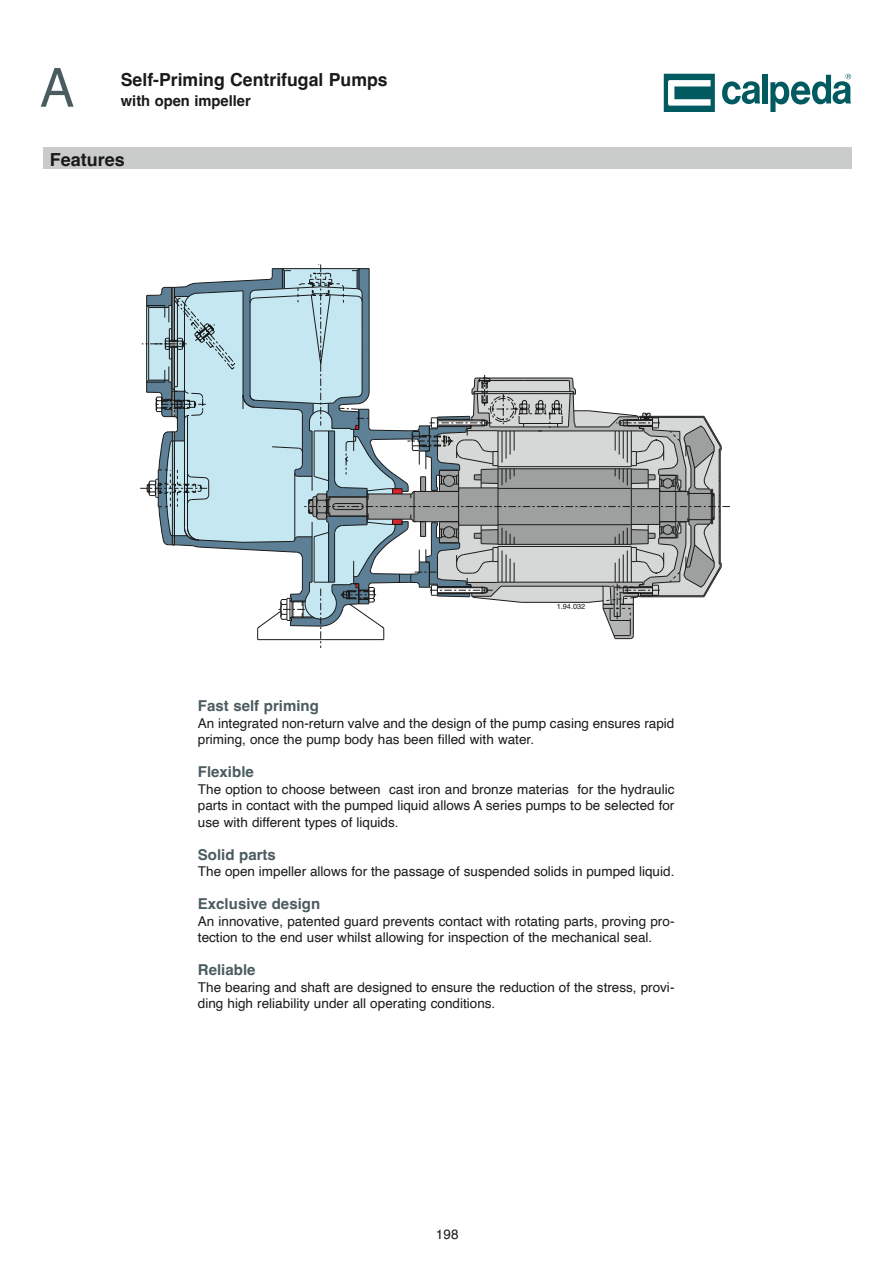
<style>
.page{position:relative;width:895px;height:1262px;background:#fff}
.page>*{position:absolute;margin:0;border:0;box-sizing:border-box;transform-origin:0 0}
.t1{font:54px "Helvetica";color:#4b5c61;scale:.95 1}
.t2{font:700 18px "Helvetica";color:#1a1a1a}
.t3{font:700 15px "Helvetica";color:#4b5c61}
.t4{font:700 15px "Helvetica";color:#1a1a1a}
.t5{font:13.5px/16.5px "Helvetica";color:#1a1a1a}
.t6{font:7.35px "Helvetica";color:#1a1a1a}
</style>
<div class="page">
<div style="left:761px;top:74px;width:6px;height:29px;background:#005a5f"></div>
<svg style="left:722px;top:81px;width:37px;height:23px"></svg>
<svg style="left:770px;top:74px;width:80px;height:38px"></svg>
<svg style="left:663px;top:74px;width:51px;height:38px"></svg>
<div style="left:43px;top:148px;width:808px;height:21px;background:#cacccb"></div>
<svg style="left:140px;top:264px;width:589px;height:376px"></svg>
<svg style="left:158px;top:273px;width:522px;height:349px"></svg>
<h1 class="t1" style="left:40px;top:65px;width:38px">A</h1>
<h2 class="t2" style="left:121px;top:73px;width:268px">Self-Priming Centrifugal Pumps</h2>
<p class="t4" style="left:121px;top:94px;width:131px">with open impeller</p>
<h2 class="t2" style="left:50px;top:152px;width:77px">Features</h2>
<p class="t6" style="left:556px;top:601px;width:30px">1.94.032</p>
<p class="t3" style="left:198px;top:699px;width:122px">Fast self priming</p>
<p class="t5" style="left:198px;top:716px;width:477px">An integrated non-return valve and the design of the pump casing ensures rapid priming, once the pump body has been filled with water.</p>
<p class="t3" style="left:198px;top:765px;width:57px">Flexible</p>
<p class="t5" style="left:198px;top:782px;width:478px;text-align:justify">The option to choose between cast iron and bronze materias for the hydraulic parts in contact with the pumped liquid allows A series pumps to be selected for use with different types of liquids.</p>
<p class="t3" style="left:198px;top:848px;width:79px">Solid parts</p>
<p class="t5" style="left:198px;top:864px;width:477px">The open impeller allows for the passage of suspended solids in pumped liquid.</p>
<p class="t3" style="left:198px;top:897px;width:124px">Exclusive design</p>
<p class="t5" style="left:198px;top:914px;width:478px">An innovative, patented guard prevents contact with rotating parts, proving pro&shy;tection to the end user whilst allowing for inspection of the mechanical seal.</p>
<p class="t3" style="left:198px;top:963px;width:59px">Reliable</p>
<p class="t5" style="left:198px;top:980px;width:478px">The bearing and shaft are designed to ensure the reduction of the stress, provi&shy;ding high reliability under all operating conditions.</p>
<p class="t5" style="left:436px;top:1227px;width:24px">198</p>
</div>
